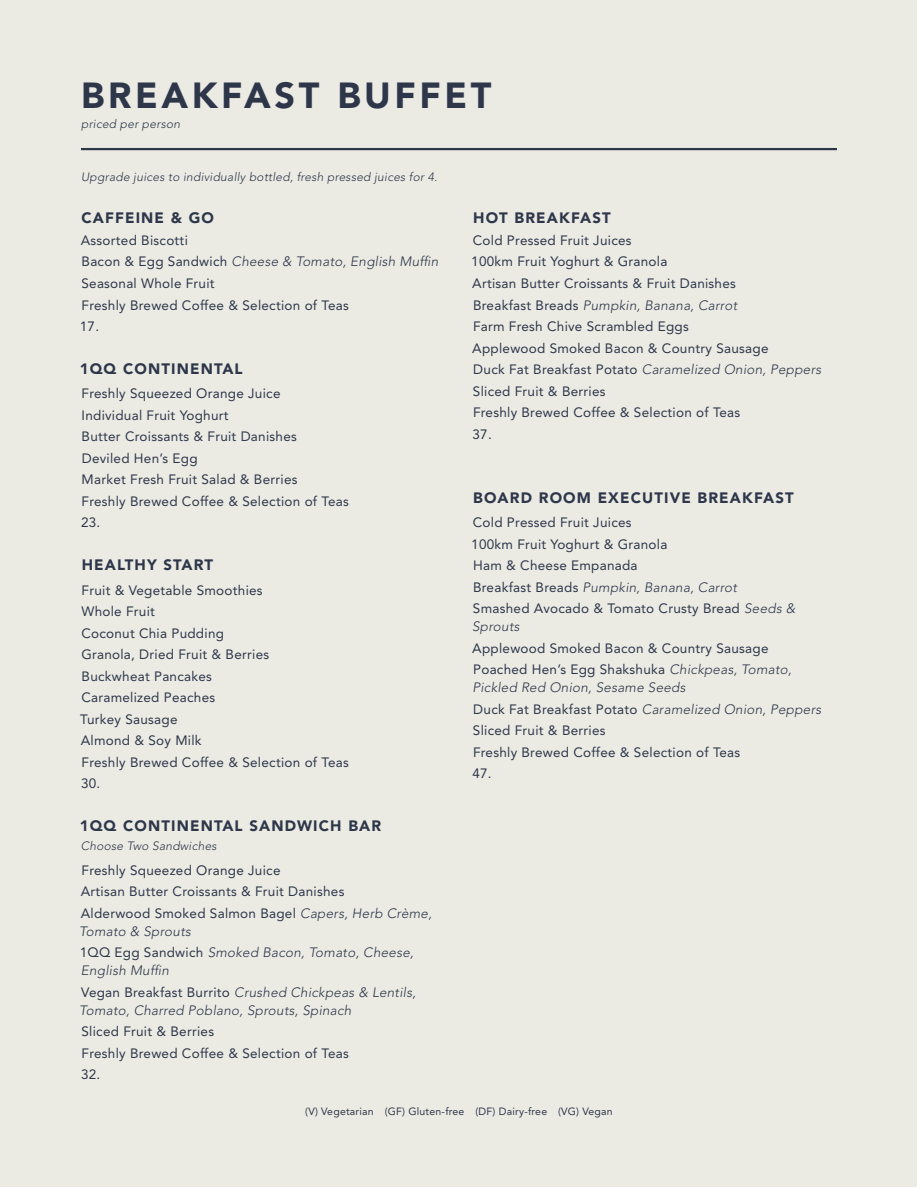
<style>
.page{position:relative;width:918px;height:1188px;background:#fff}
.page>*{position:absolute;margin:0;border:0;box-sizing:border-box;transform-origin:0 0}
.t1{font:900 36px "Avenir LT Std";letter-spacing:.1em;color:#2e364a}
.t2{font:900 15px "Avenir LT Std";letter-spacing:.075em;color:#2e364a}
.t3{font:13.5px/21.5px "Avenir LT Std";letter-spacing:.02em;color:#2e364a}
.t4{font:italic 300 13.5px/21.5px "Avenir LT Std";letter-spacing:.02em;color:#2e364a}
.t5{font:italic 300 12px "Avenir LT Std";letter-spacing:.02em;color:#2e364a}
.t6{font:10.5px "Avenir LT Std";letter-spacing:.02em;color:#2e364a}
.s1{font-weight:300;font-style:italic}
.s2{font-weight:400;font-style:normal}
</style>
<div class="page">
<div style="left:1px;top:1px;width:916px;height:1186px;background:#ebebe4"></div>
<hr style="left:81px;top:148px;width:756px;height:2px;background:#2e364a">
<h1 class="t1" style="left:81px;top:74px;width:412px">BREAKFAST BUFFET</h1>
<p class="t5" style="left:81px;top:117px;width:100px">priced per person</p>
<p class="t5" style="left:81px;top:170px;width:358px">Upgrade juices to individually bottled, fresh pressed juices for 4.</p>
<p class="t2" style="left:81px;top:209px;width:134px">CAFFEINE &amp; GO</p>
<p class="t3" style="left:80px;top:230px;width:360px">Assorted Biscotti<br>Bacon &amp; Egg Sandwich <span class="s1">Cheese &amp; Tomato, English Muffin<br></span>Seasonal Whole Fruit<br>Freshly Brewed Coffee &amp; Selection of Teas<br>17.</p>
<p class="t2" style="left:80px;top:359px;width:164px">1QQ CONTINENTAL</p>
<p class="t3" style="left:81px;top:383px;width:269px">Freshly Squeezed Orange Juice<br>Individual Fruit Yoghurt<br>Butter Croissants &amp; Fruit Danishes<br>Deviled Hen’s Egg<br>Market Fresh Fruit Salad &amp; Berries<br>Freshly Brewed Coffee &amp; Selection of Teas<br>23.</p>
<p class="t2" style="left:82px;top:556px;width:133px">HEALTHY START</p>
<p class="t3" style="left:80px;top:579px;width:270px">Fruit &amp; Vegetable Smoothies<br>Whole Fruit<br>Coconut Chia Pudding<br>Granola, Dried Fruit &amp; Berries<br>Buckwheat Pancakes<br>Caramelized Peaches<br>Turkey Sausage<br>Almond &amp; Soy Milk<br>Freshly Brewed Coffee &amp; Selection of Teas<br>30.</p>
<p class="t2" style="left:80px;top:816px;width:303px">1QQ CONTINENTAL SANDWICH BAR</p>
<p class="t5" style="left:81px;top:839px;width:137px">Choose Two Sandwiches</p>
<p class="t3" style="left:81px;top:860px;width:353px">Freshly Squeezed Orange Juice<br>Artisan Butter Croissants &amp; Fruit Danishes<br>Alderwood Smoked Salmon Bagel <span class="s1">Capers, Herb Crème,</span></p>
<p class="t4" style="left:79px;top:921px;width:336px">Tomato &amp; Sprouts<br><span class="s2">1QQ Egg Sandwich</span> Smoked Bacon, Tomato, Cheese,</p>
<p class="t4" style="left:81px;top:960px;width:337px">English Muffin<br><span class="s2">Vegan Breakfast Burrito</span> Crushed Chickpeas &amp; Lentils,</p>
<p class="t4" style="left:79px;top:1000px;width:274px">Tomato, Charred Poblano, Sprouts, Spinach</p>
<p class="t3" style="left:81px;top:1021px;width:269px">Sliced Fruit &amp; Berries<br>Freshly Brewed Coffee &amp; Selection of Teas<br>32.</p>
<p class="t2" style="left:473px;top:209px;width:139px">HOT BREAKFAST</p>
<p class="t3" style="left:471px;top:230px;width:351px">Cold Pressed Fruit Juices<br>100km Fruit Yoghurt &amp; Granola<br>Artisan Butter Croissants &amp; Fruit Danishes<br>Breakfast Breads <span class="s1">Pumpkin, Banana, Carrot<br></span>Farm Fresh Chive Scrambled Eggs<br>Applewood Smoked Bacon &amp; Country Sausage<br>Duck Fat Breakfast Potato <span class="s1">Caramelized Onion, Peppers </span>Sliced Fruit &amp; Berries<br>Freshly Brewed Coffee &amp; Selection of Teas<br>37.</p>
<p class="t2" style="left:473px;top:488px;width:322px">BOARD ROOM EXECUTIVE BREAKFAST</p>
<p class="t3" style="left:471px;top:512px;width:326px">Cold Pressed Fruit Juices<br>100km Fruit Yoghurt &amp; Granola<br>Ham &amp; Cheese Empanada<br>Breakfast Breads <span class="s1">Pumpkin, Banana, Carrot<br></span>Smashed Avocado &amp; Tomato Crusty Bread <span class="s1">Seeds &amp;</span></p>
<p class="t4" style="left:472px;top:616px;width:49px">Sprouts</p>
<p class="t3" style="left:472px;top:638px;width:321px">Applewood Smoked Bacon &amp; Country Sausage<br>Poached Hen’s Egg Shakshuka <span class="s1">Chickpeas, Tomato,</span></p>
<p class="t3" style="left:472px;top:677px;width:350px"><span class="s1">Pickled Red Onion, Sesame Seeds<br></span>Duck Fat Breakfast Potato <span class="s1">Caramelized Onion, Peppers<br></span>Sliced Fruit &amp; Berries<br>Freshly Brewed Coffee &amp; Selection of Teas<br>47.</p>
<p class="t6" style="left:305px;top:1105px;width:309px">(V) Vegetarian (GF) Gluten-free (DF) Dairy-free (VG) Vegan</p>
</div>
